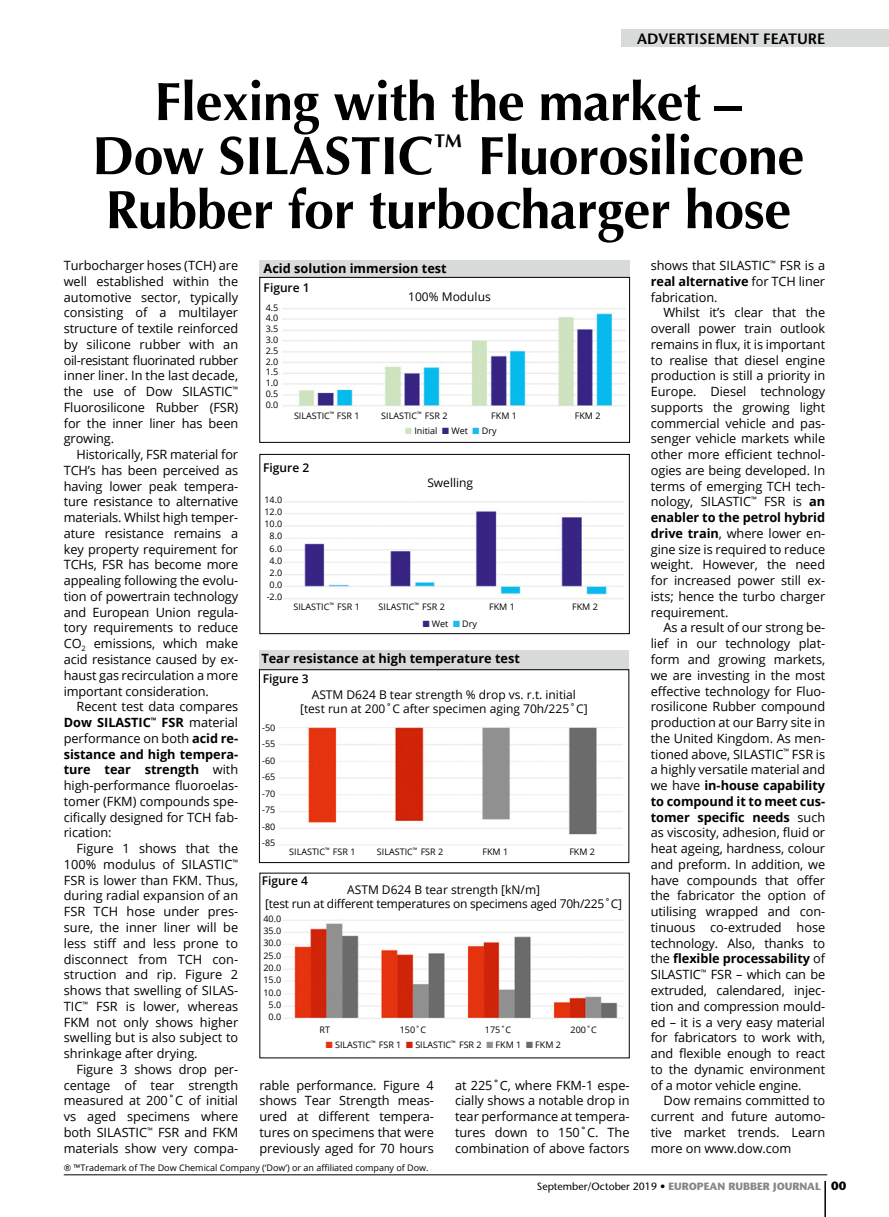
<style>
.page{position:relative;width:889px;height:1217px;background:#fff}
.page>*{position:absolute;margin:0;border:0;box-sizing:border-box;transform-origin:0 0}
.t1{font:700 54px/54px "Optima";letter-spacing:-.01em;color:#000;text-align:center}
.t2{font:600 15px "Stone Sans";color:#000}
.t3{font:12.75px/15.8px "Open Sans";letter-spacing:-.005em;color:#000;text-align:justify}
.t4{font:700 12.75px "Open Sans";color:#000}
.t5{font:12px/14.4px "Open Sans";color:#000;text-align:center}
.t6{font:12px/14.4px "Open Sans";letter-spacing:-.02em;color:#000;text-align:center}
.t7{font:600 12px "Open Sans";color:#000}
.t8{font:10.5px "Stone Sans";color:#000}
.t9{font:9px/10.8px "Open Sans";color:#000;text-align:justify}
.s1{font-weight:700}
.s2{color:#cfe4c0}
.s3{color:#372483}
.s4{color:#18bcef}
.s5{color:#e6330f}
.s6{color:#d02508}
.s7{color:#909191}
.s8{color:#6c6c6c}
.s9{font-weight:700;color:#868786}
.s10{font-weight:700;font-size:12px}
</style>
<div class="page">
<div style="left:259px;top:650px;width:370px;height:19px;background:#d9dada"></div>
<div style="left:259px;top:259px;width:371px;height:18px;background:#d9dada"></div>
<hr style="left:824px;top:1180px;width:2px;height:36px;background:#000">
<div style="left:621px;top:30px;width:268px;height:17px;background:#d9dada"></div>
<hr style="left:64px;top:1174px;width:763px;height:1px;background:#000">
<div style="left:259px;top:277px;width:371px;height:165px;border:1px solid #000"></div>
<div style="left:259px;top:454px;width:371px;height:180px;border:1px solid #000"></div>
<div style="left:259px;top:669px;width:370px;height:193px;border:1px solid #000"></div>
<img style="left:283px;top:308px;width:342px;height:99px">
<img style="left:284px;top:501px;width:339px;height:98px">
<img style="left:279px;top:727px;width:343px;height:118px">
<img style="left:283px;top:920px;width:341px;height:99px">
<p class="t2" style="left:637px;top:29px;width:189px">ADVERTISEMENT FEATURE</p>
<h1 class="t1" style="left:92px;top:75px;width:713px">Flexing with the market –<br>Dow SILASTIC<sup>™</sup> Fluorosilicone<br>Rubber for turbocharger hose</h1>
<p class="t3" style="left:64px;top:257px;width:176px">Turbocharger hoses (TCH) are</p>
<p class="t4" style="left:264px;top:259px;width:185px">Acid solution immersion test</p>
<p class="t3" style="left:64px;top:273px;width:176px">well established within the automotive sector, typically consisting of a multilayer structure of textile reinforced by silicone rubber with an oil-resistant fluorinated rubber inner liner. In the last decade, the use of Dow SILASTIC<sup>™ </sup>Fluorosilicone Rubber (FSR) for the inner liner has been growing.</p>
<p class="t3" style="left:64px;top:446px;width:176px;text-indent:13px">Historically, FSR material for TCH’s has been perceived as having lower peak tempera&shy;ture resistance to alternative materials. Whilst high temper&shy;ature resistance remains a key property requirement for TCHs, FSR has become more appealing following the evolu&shy;tion of powertrain technology and European Union regula&shy;tory requirements to reduce CO<sub>2</sub> emissions, which make acid resistance caused by ex&shy;haust gas recirculation a more important consideration.</p>
<p class="t3" style="left:64px;top:698px;width:176px;text-indent:13px">Recent test data compares <span class="s1">Dow SILASTIC</span><sup>™</sup> <span class="s1">FSR</span> material performance on both <span class="s1">acid re&shy;sistance and high tempera&shy;ture tear strength</span> with high-performance fluoroelas&shy;tomer (FKM) compounds spe&shy;cifically designed for TCH fab&shy;rication:</p>
<p class="t3" style="left:64px;top:840px;width:176px;text-indent:13px">Figure 1 shows that the 100% modulus of SILASTIC<sup>™ </sup>FSR is lower than FKM. Thus, during radial expansion of an FSR TCH hose under pres&shy;sure, the inner liner will be less stiff and less prone to disconnect from TCH con&shy;struction and rip. Figure 2 shows that swelling of SILAS-TIC<sup>™</sup> FSR is lower, whereas FKM not only shows higher swelling but is also subject to shrinkage after drying.</p>
<p class="t3" style="left:64px;top:1060px;width:176px;text-indent:13px">Figure 3 shows drop per&shy;centage of tear strength measured at 200˚C of initial vs aged specimens where both SILASTIC<sup>™</sup> FSR and FKM materials show very compa-</p>
<p class="t3" style="left:651px;top:257px;width:176px">shows that SILASTIC<sup>™</sup> FSR is a <span class="s1">real alternative</span> for TCH liner fabrication.</p>
<p class="t3" style="left:651px;top:304px;width:176px;text-indent:13px">Whilst it’s clear that the overall power train outlook remains in flux, it is important to realise that diesel engine production is still a priority in Europe. Diesel technology supports the growing light commercial vehicle and pas&shy;senger vehicle markets while other more efficient technol&shy;ogies are being developed. In terms of emerging TCH tech&shy;nology, SILASTIC<sup>™</sup> FSR is <span class="s1">an enabler to the petrol hybrid drive train</span>, where lower en&shy;gine size is required to reduce weight. However, the need for increased power still ex&shy;ists; hence the turbo charger requirement.</p>
<p class="t3" style="left:651px;top:619px;width:176px;text-indent:13px">As a result of our strong be&shy;lief in our technology plat&shy;form and growing markets, we are investing in the most effective technology for Fluo&shy;rosilicone Rubber compound production at our Barry site in the United Kingdom. As men&shy;tioned above, SILASTIC<sup>™</sup> FSR is a highly versatile material and we have <span class="s1">in-house capability to compound it to meet cus&shy;tomer specific needs</span> such as viscosity, adhesion, fluid or heat ageing, hardness, colour and preform. In addition, we have compounds that offer the fabricator the option of utilising wrapped and con&shy;tinuous co-extruded hose technology. Also, thanks to the <span class="s1">flexible processability</span> of SILASTIC<sup>™</sup> FSR – which can be extruded, calendared, injec&shy;tion and compression mould&shy;ed – it is a very easy material for fabricators to work with, and flexible enough to react to the dynamic environment of a motor vehicle engine.</p>
<p class="t3" style="left:651px;top:1092px;width:176px;text-indent:13px">Dow remains committed to current and future automo&shy;tive market trends. Learn more on www.dow.com</p>
<p class="t7" style="left:264px;top:279px;width:48px">Figure 1</p>
<p class="t5" style="left:408px;top:289px;width:84px">100% Modulus</p>
<p class="t9" style="left:266px;top:301px;width:14px">4.5<br>4.0<br>3.5<br>3.0<br>2.5<br>2.0<br>1.5<br>1.0<br>0.5<br>0.0</p>
<p class="t9" style="left:294px;top:410px;width:67px">SILASTIC<sup>™</sup> FSR 1</p>
<p class="t9" style="left:381px;top:410px;width:68px">SILASTIC<sup>™</sup> FSR 2</p>
<p class="t9" style="left:491px;top:409px;width:27px">FKM 1</p>
<p class="t9" style="left:575px;top:410px;width:27px">FKM 2</p>
<p class="t9" style="left:405px;top:425px;width:93px"><span class="s2">■</span> Initial <span class="s3">■</span> Wet <span class="s4">■</span> Dry</p>
<p class="t7" style="left:263px;top:459px;width:48px">Figure 2</p>
<p class="t5" style="left:427px;top:475px;width:47px">Swelling</p>
<p class="t9" style="left:264px;top:494px;width:19px;line-height:12px;text-align:center">14.0<br>12.0<br>10.0<br>8.0<br>6.0<br>4.0<br>2.0<br>0.0 -2.0</p>
<p class="t9" style="left:293px;top:601px;width:68px">SILASTIC<sup>™</sup> FSR 1</p>
<p class="t9" style="left:378px;top:601px;width:68px">SILASTIC<sup>™</sup> FSR 2</p>
<p class="t9" style="left:489px;top:600px;width:27px">FKM 1</p>
<p class="t9" style="left:572px;top:600px;width:27px">FKM 2</p>
<p class="t9" style="left:423px;top:618px;width:56px"><span class="s3">■</span> Wet <span class="s4">■</span> Dry</p>
<p class="t4" style="left:261px;top:649px;width:260px">Tear resistance at high temperature test</p>
<p class="t7" style="left:263px;top:670px;width:48px">Figure 3</p>
<p class="t5" style="left:300px;top:687px;width:289px">ASTM D624 B tear strength % drop vs. r.t. initial [test run at 200˚C after specimen aging 70h/225˚C]</p>
<p class="t9" style="left:262px;top:718px;width:15px;line-height:16.5px">-50 -55 -60 -65 -70 -75 -80 -85</p>
<p class="t9" style="left:289px;top:845px;width:68px">SILASTIC<sup>™</sup> FSR 1</p>
<p class="t9" style="left:377px;top:845px;width:68px">SILASTIC<sup>™</sup> FSR 2</p>
<p class="t9" style="left:482px;top:845px;width:27px">FKM 1</p>
<p class="t9" style="left:569px;top:845px;width:27px">FKM 2</p>
<p class="t7" style="left:262px;top:872px;width:48px">Figure 4</p>
<p class="t6" style="left:265px;top:881px;width:358px">ASTM D624 B tear strength [kN/m]<br>[test run at different temperatures on specimens aged 70h/225˚C]</p>
<p class="t9" style="left:263px;top:911px;width:19px;line-height:12.3px;text-align:center">40.0<br>35.0<br>30.0<br>25.0<br>20.0<br>15.0<br>10.0<br>5.0<br>0.0</p>
<p class="t9" style="left:319px;top:1024px;width:12px">RT</p>
<p class="t9" style="left:400px;top:1024px;width:28px">150˚C</p>
<p class="t9" style="left:485px;top:1024px;width:28px">175˚C</p>
<p class="t9" style="left:570px;top:1024px;width:28px">200˚C</p>
<p class="t9" style="left:326px;top:1039px;width:236px"><span class="s5">■</span> SILASTIC<sup>™</sup> FSR 1 <span class="s6">■</span> SILASTIC<sup>™</sup> FSR 2 <span class="s7">■</span> FKM 1 <span class="s8">■</span> FKM 2</p>
<p class="t3" style="left:259px;top:1076px;width:176px">rable performance. Figure 4 shows Tear Strength meas&shy;ured at different tempera&shy;tures on specimens that were previously aged for 70 hours</p>
<p class="t3" style="left:455px;top:1076px;width:176px">at 225˚C, where FKM-1 espe&shy;cially shows a notable drop in tear performance at tempera&shy;tures down to 150˚C. The combination of above factors</p>
<p class="t9" style="left:64px;top:1162px;width:366px">® ™Trademark of The Dow Chemical Company (‘Dow’) or an affiliated company of Dow.</p>
<p class="t8" style="left:537px;top:1179px;width:311px">September/October 2019 • <span class="s9">EUROPEAN RUBBER JOURNAL</span> <span class="s10">00</span></p>
</div>
